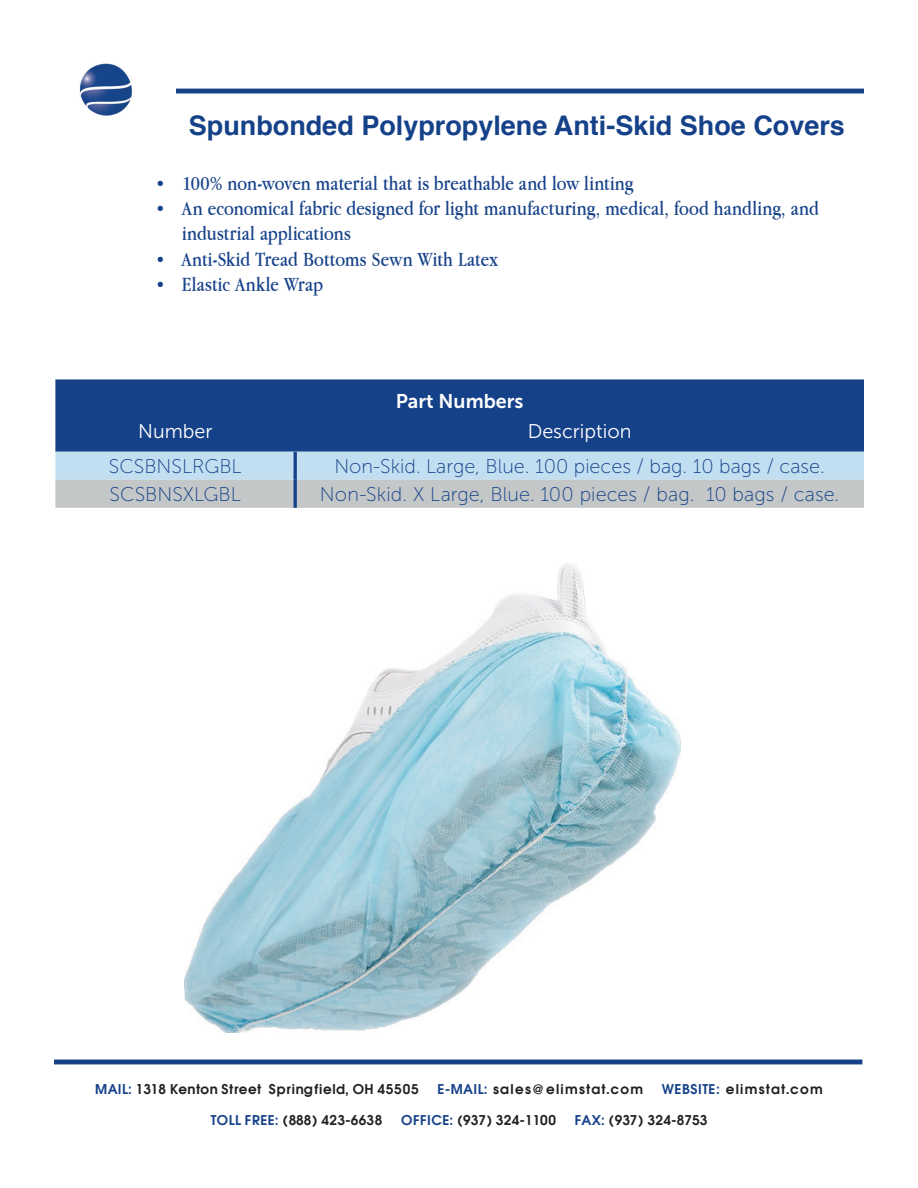
<style>
.page{position:relative;width:918px;height:1188px;background:#fff}
.page>*{position:absolute;margin:0;border:0;box-sizing:border-box;transform-origin:0 0}
.t1{font:700 27px "Helvetica";color:#154189}
.t2{font:21px/25.2px "Apple Garamond";letter-spacing:.005em;color:#154189}
.t3{font:19.8px "Museo Sans 100";color:#154189}
.t4{font:19.8px "Museo Sans 300";color:#fff}
.t5{font:19.8px "Museo Sans 700";color:#fff}
.t6{font:600 13.5px "Avant Garde";letter-spacing:.04em;color:#231f20}
.t7{font:600 13.5px "Avant Garde";letter-spacing:.09em;color:#231f20}
.t8{font:600 13.5px "Avant Garde";letter-spacing:.02em;color:#231f20}
.s1{font-size:18px}
.s2{color:#154189}
</style>
<div class="page">
<img style="left:79px;top:63px;width:53px;height:53px">
<img style="left:185px;top:564px;width:495px;height:469px">
<hr style="left:54px;top:1060px;width:808px;height:4px;background:#154189">
<hr style="left:177px;top:89px;width:687px;height:4px;background:#154189">
<div style="left:55px;top:379px;width:809px;height:73px;background:#154189"></div>
<svg style="left:55px;top:452px;width:809px;height:56px"></svg>
<hr style="left:294px;top:452px;width:3px;height:28px;background:#154189">
<hr style="left:294px;top:480px;width:3px;height:28px;background:#154189">
<p class="t1" style="left:189px;top:104px;width:658px">Spunbonded Polypropylene Anti-Skid Shoe Covers</p>
<p class="t2" style="left:155px;top:170px;width:480px"><span class="s1">•</span> 100% non-woven material that is breathable and low linting</p>
<p class="t2" style="left:182px;top:196px;width:638px;text-indent:-27px"><span class="s1">•</span> An economical fabric designed for light manufacturing, medical, food handling, and industrial applications</p>
<p class="t2" style="left:155px;top:246px;width:344px"><span class="s1">•</span> Anti-Skid Tread Bottoms Sewn With Latex</p>
<p class="t2" style="left:155px;top:271px;width:169px"><span class="s1">•</span> Elastic Ankle Wrap</p>
<p class="t5" style="left:396px;top:391px;width:129px">Part Numbers</p>
<p class="t4" style="left:138px;top:420px;width:76px">Number</p>
<p class="t4" style="left:528px;top:420px;width:105px">Description</p>
<p class="t3" style="left:109px;top:456px;width:134px">SCSBNSLRGBL</p>
<p class="t3" style="left:334px;top:456px;width:492px">Non-Skid. Large, Blue. 100 pieces / bag. 10 bags / case.</p>
<p class="t3" style="left:110px;top:484px;width:133px">SCSBNSXLGBL</p>
<p class="t3" style="left:320px;top:484px;width:521px">Non-Skid. X Large, Blue. 100 pieces / bag. 10 bags / case.</p>
<p class="t6" style="left:95px;top:1080px;width:325px"><span class="s2">MAIL:</span> 1318 Kenton Street Springfield, OH 45505</p>
<p class="t7" style="left:438px;top:1080px;width:207px"><span class="s2">E-MAIL:</span> sales@ elimstat.com</p>
<p class="t7" style="left:662px;top:1080px;width:162px"><span class="s2">WEBSITE:</span> elimstat.com</p>
<p class="t6" style="left:211px;top:1111px;width:173px"><span class="s2">TOLL FREE:</span> (888) 423-6638</p>
<p class="t6" style="left:401px;top:1111px;width:156px"><span class="s2">OFFICE:</span> (937) 324-1100</p>
<p class="t8" style="left:575px;top:1111px;width:134px"><span class="s2">FAX:</span> (937) 324-8753</p>
</div>
